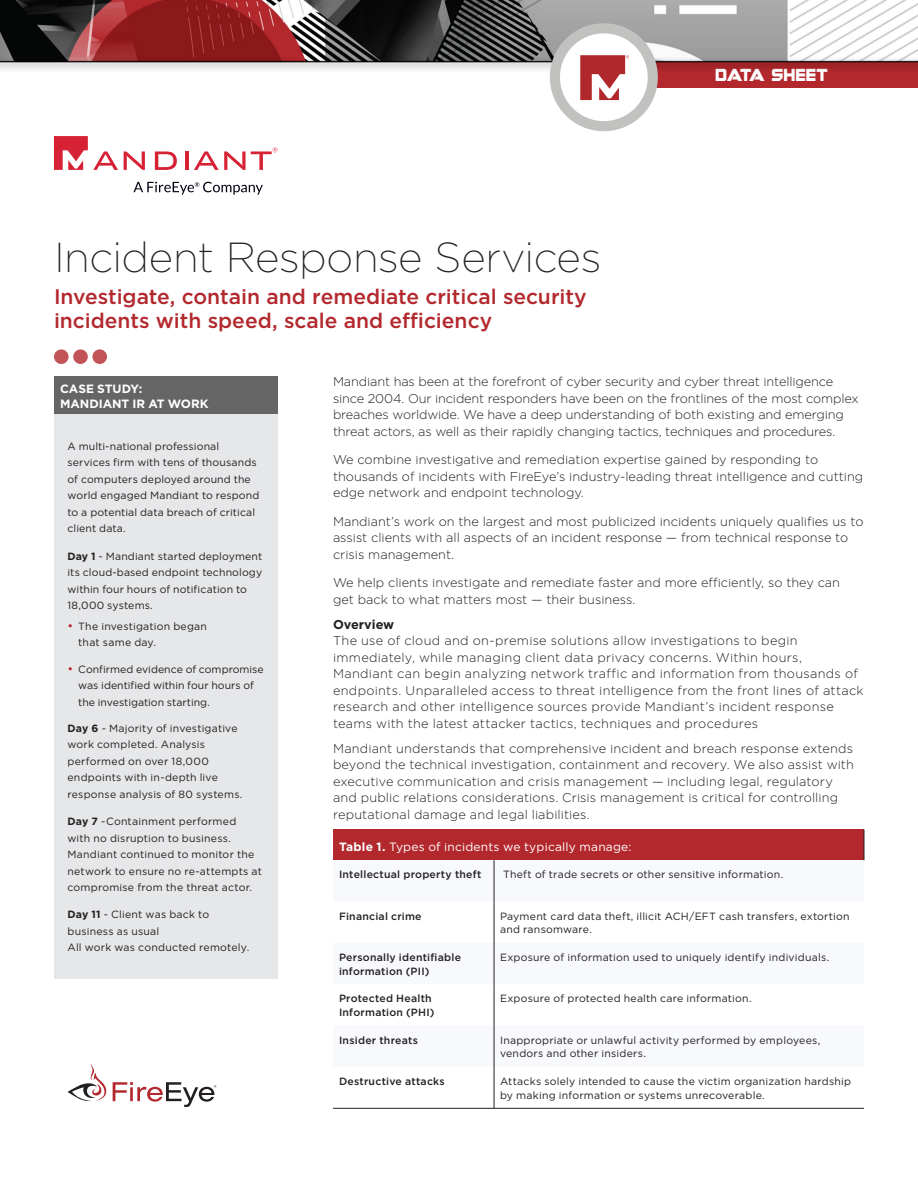
<style>
.page{position:relative;width:918px;height:1188px;background:#fff}
.page>*{position:absolute;margin:0;border:0;box-sizing:border-box;transform-origin:0 0}
.DS_Head_33_White{font:200 42px "Gotham";letter-spacing:-.01em;color:#231f20}
.DS_Head_11_White{font:500 21px/24px "Gotham";color:#b3282d}
.Text_Body_9_12{font:300 12.75px/16.5px "Gotham";color:#231f20}
.Text_Body_8_5{font:300 12.75px/16.5px "Gotham";letter-spacing:.02em;color:#231f20}
.Text_Body_before_Bul{font:300 12.75px/16.5px "Gotham";letter-spacing:.01em;color:#231f20}
.Subhead_Level_1{font:700 12.75px "Gotham";color:#231f20}
.t1{font:12.15px "Guardians";color:#fff}
.Table_Head_1{font:12px "Gotham";letter-spacing:.015em;color:#fff}
.Headline_8_Caps{font:700 12px/15px "Gotham";color:#fff}
.Text_Body_Bullet_7{font:10.5px/16.5px "Gotham";letter-spacing:.015em;color:#231f20}
.Table_Text_Body{font:10.5px/13.5px "Gotham";letter-spacing:.02em;color:#231f20}
.Table_Text_Body_Medi{font:500 10.5px/13.5px "Gotham";letter-spacing:.025em;color:#231f20}
.s1{font-weight:700}
.s2{font-size:12px;color:#b3282d}
</style>
<div class="page">
<img style="left:0;top:0;width:918px;height:57px">
<div style="left:627px;top:62px;width:291px;height:26px;background:#b3282d"></div>
<div style="left:0;top:57px;width:918px;height:16px;background:#231f20;opacity:.75"></div>
<hr style="left:0;top:61px;width:918px;height:1px;background:#231f20">
<div style="left:550px;top:23px;width:108px;height:108px;background:#c1c1c0;border-radius:50%"></div>
<div style="left:560px;top:33px;width:88px;height:88px;background:#fff;border-radius:50%"></div>
<svg style="left:580px;top:55px;width:49px;height:45px"></svg>
<svg style="left:68px;top:1064px;width:39px;height:38px"></svg>
<svg style="left:113px;top:1082px;width:103px;height:25px"></svg>
<div style="left:54px;top:376px;width:224px;height:38px;background:#656565"></div>
<div style="left:54px;top:414px;width:224px;height:564px;background:#e6e7e9"></div>
<div style="left:333px;top:830px;width:531px;height:30px;background:#b3282d"></div>
<hr style="left:864px;top:830px;width:1px;height:30px;background:#231f20">
<hr style="left:494px;top:860px;width:1px;height:42px;background:#231f20">
<hr style="left:494px;top:902px;width:1px;height:41px;background:#231f20">
<hr style="left:494px;top:943px;width:1px;height:41px;background:#231f20">
<hr style="left:494px;top:984px;width:1px;height:42px;background:#231f20">
<hr style="left:494px;top:1026px;width:1px;height:41px;background:#231f20">
<hr style="left:494px;top:1067px;width:1px;height:41px;background:#231f20">
<hr style="left:333px;top:1108px;width:161px;height:1px;background:#231f20">
<hr style="left:494px;top:1108px;width:370px;height:1px;background:#231f20">
<svg style="left:54px;top:349px;width:15px;height:15px"></svg>
<svg style="left:73px;top:349px;width:15px;height:15px"></svg>
<svg style="left:92px;top:349px;width:15px;height:15px"></svg>
<svg style="left:124px;top:151px;width:21px;height:19px"></svg>
<svg style="left:155px;top:151px;width:22px;height:19px"></svg>
<hr style="left:185px;top:152px;width:4px;height:18px;background:#d72135">
<svg style="left:54px;top:136px;width:64px;height:34px"></svg>
<svg style="left:194px;top:147px;width:84px;height:23px"></svg>
<svg style="left:133px;top:182px;width:130px;height:13px"></svg>
<p class="DS_Head_33_White" style="left:54px;top:232px;width:549px">Incident Response Services</p>
<p class="DS_Head_11_White" style="left:54px;top:285px;width:534px">Investigate, contain and remediate critical security incidents with speed, scale and efficiency</p>
<p class="t1" style="left:716px;top:67px;width:114px">DATA SHEET</p>
<p class="Headline_8_Caps" style="left:60px;top:381px;width:150px">CASE STUDY:<br>MANDIANT IR AT WORK</p>
<p class="Text_Body_Bullet_7" style="left:68px;top:437px;width:193px">A multi-national professional services firm with tens of thousands of computers deployed around the world engaged Mandiant to respond to a potential data breach of critical client data.</p>
<p class="Text_Body_Bullet_7" style="left:68px;top:547px;width:196px"><span class="s1">Day 1</span> - Mandiant started deployment its cloud-based endpoint technology within four hours of notification to<br>18,000 systems.</p>
<p class="Text_Body_Bullet_7" style="left:78px;top:618px;width:130px;text-indent:-11px"><span class="s2">•</span> The investigation began that same day.</p>
<p class="Text_Body_Bullet_7" style="left:78px;top:660px;width:187px;text-indent:-11px"><span class="s2">•</span> Confirmed evidence of compromise was identified within four hours of the investigation starting.</p>
<p class="Text_Body_Bullet_7" style="left:68px;top:720px;width:177px"><span class="s1">Day 6</span> - Majority of investigative work completed. Analysis performed on over 18,000 endpoints with in-depth live response analysis of 80 systems.</p>
<p class="Text_Body_Bullet_7" style="left:68px;top:813px;width:196px"><span class="s1">Day 7</span> -Containment performed<br>with no disruption to business.<br>Mandiant continued to monitor the network to ensure no re-attempts at compromise from the threat actor.</p>
<p class="Text_Body_Bullet_7" style="left:68px;top:906px;width:183px"><span class="s1">Day 11</span> - Client was back to business as usual<br>All work was conducted remotely.</p>
<p class="Text_Body_9_12" style="left:333px;top:373px;width:527px">Mandiant has been at the forefront of cyber security and cyber threat intelligence since 2004. Our incident responders have been on the frontlines of the most complex breaches worldwide. We have a deep understanding of both existing and emerging threat actors, as well as their rapidly changing tactics, techniques and procedures.</p>
<p class="Text_Body_9_12" style="left:333px;top:451px;width:532px">We combine investigative and remediation expertise gained by responding to thousands of incidents with FireEye’s industry-leading threat intelligence and cutting edge network and endpoint technology.</p>
<p class="Text_Body_9_12" style="left:333px;top:513px;width:532px">Mandiant’s work on the largest and most publicized incidents uniquely qualifies us to assist clients with all aspects of an incident response — from technical response to crisis management.</p>
<p class="Text_Body_9_12" style="left:333px;top:574px;width:509px">We help clients investigate and remediate faster and more efficiently, so they can get back to what matters most — their business.</p>
<p class="Subhead_Level_1" style="left:333px;top:617px;width:63px">Overview</p>
<p class="Text_Body_8_5" style="left:333px;top:632px;width:532px">The use of cloud and on-premise solutions allow investigations to begin immediately, while managing client data privacy concerns. Within hours, Mandiant can begin analyzing network traffic and information from thousands of endpoints. Unparalleled access to threat intelligence from the front lines of attack research and other intelligence sources provide Mandiant’s incident response teams with the latest attacker tactics, techniques and procedures</p>
<p class="Text_Body_before_Bul" style="left:333px;top:740px;width:522px">Mandiant understands that comprehensive incident and breach response extends beyond the technical investigation, containment and recovery. We also assist with executive communication and crisis management — including legal, regulatory and public relations considerations. Crisis management is critical for controlling reputational damage and legal liabilities.</p>
<p class="Table_Head_1" style="left:339px;top:838px;width:294px"><span class="s1">Table 1.</span> Types of incidents we typically manage:</p>
<p class="Table_Text_Body_Medi" style="left:339px;top:868px;width:144px">Intellectual property theft</p>
<p class="Table_Text_Body" style="left:503px;top:868px;width:282px">Theft of trade secrets or other sensitive information.</p>
<p class="Table_Text_Body_Medi" style="left:339px;top:909px;width:84px">Financial crime</p>
<p class="Table_Text_Body" style="left:500px;top:909px;width:351px">Payment card data theft, illicit ACH/EFT cash transfers, extortion and ransomware.</p>
<p class="Table_Text_Body_Medi" style="left:339px;top:950px;width:124px">Personally identifiable information (PII)</p>
<p class="Table_Text_Body" style="left:500px;top:950px;width:331px">Exposure of information used to uniquely identify individuals.</p>
<p class="Table_Text_Body_Medi" style="left:339px;top:992px;width:97px">Protected Health<br>Information (PHI)</p>
<p class="Table_Text_Body" style="left:500px;top:992px;width:253px">Exposure of protected health care information.</p>
<p class="Table_Text_Body_Medi" style="left:339px;top:1033px;width:81px">Insider threats</p>
<p class="Table_Text_Body" style="left:500px;top:1033px;width:322px">Inappropriate or unlawful activity performed by employees, vendors and other insiders.</p>
<p class="Table_Text_Body_Medi" style="left:339px;top:1074px;width:107px">Destructive attacks</p>
<p class="Table_Text_Body" style="left:500px;top:1074px;width:353px">Attacks solely intended to cause the victim organization hardship by making information or systems unrecoverable.</p>
</div>
